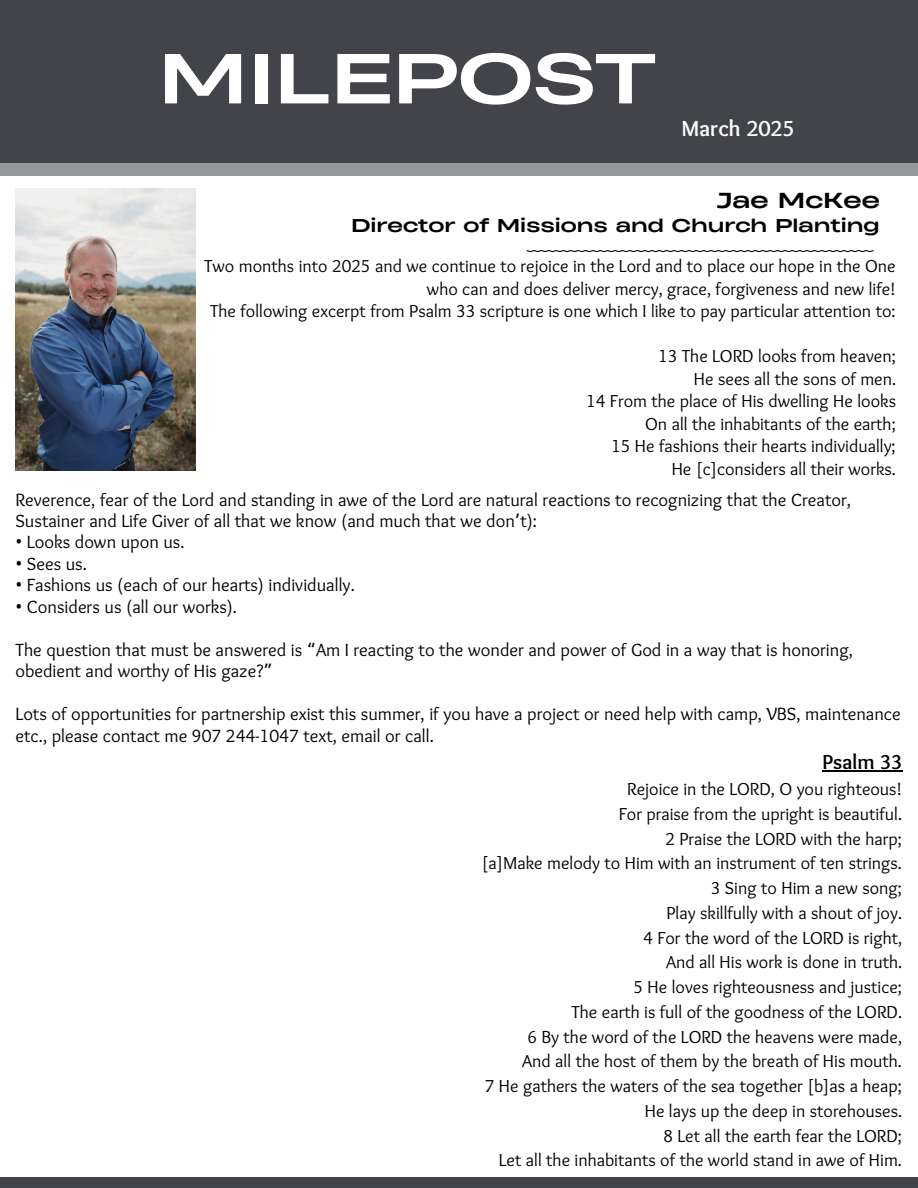
<style>
.page{position:relative;width:918px;height:1188px;background:#fff}
.page>*{position:absolute;margin:0;border:0;box-sizing:border-box;transform-origin:0 0}
.t1{font:66.45px "Heading Now 94";color:#fff}
.t2{font:700 22.5px "Sukar";color:#fff}
.t3{font:700 21px "Sukar";color:#000}
.t4{font:20.4px "Heading Now 94";color:#000}
.t5{font:18.3px/21.5px "Sukar";color:#000}
.t6{font:18px/22.5px "Sukar";color:#000;text-align:right}
.t7{font:17.4px "Heading Now 94";color:#000}
.s1{font-family:"Noto Sans Gurmukhi"}
.s2{font-family:"Noto Sans"}
</style>
<div class="page">
<img style="left:15px;top:189px;width:180px;height:281px">
<div style="left:0;top:0;width:918px;height:163px;background:#424449"></div>
<div style="left:0;top:163px;width:918px;height:13px;background:#97989a"></div>
<svg style="left:527px;top:250px;width:347px;height:2px"></svg>
<div style="left:0;top:1177px;width:918px;height:11px;background:#424449"></div>
<hr style="left:822px;top:770px;width:81px;height:1px;background:#000">
<p class="t1" style="left:158px;top:34px;width:499px">MILEPOST</p>
<p class="t2" style="left:682px;top:115px;width:115px">March 2025</p>
<p class="t4" style="left:717px;top:187px;width:165px">Jae McKee</p>
<p class="t7" style="left:351px;top:214px;width:530px">Director of Missions and Church Planting</p>
<p class="t6" style="left:204px;top:256px;width:693px">Two months into 2025 and we continue to rejoice in the Lord and to place our hope in the One who can and does deliver mercy, grace, forgiveness and new life!</p>
<p class="t6" style="left:210px;top:301px;width:687px">The following excerpt from Psalm 33 scripture is one which I like to pay particular attention to:</p>
<p class="t6" style="left:658px;top:346px;width:239px">13 The LORD looks from heaven;</p>
<p class="t6" style="left:694px;top:369px;width:204px">He sees all the sons of men.</p>
<p class="t6" style="left:586px;top:391px;width:311px">14 From the place of His dwelling He looks</p>
<p class="t6" style="left:645px;top:414px;width:253px">On all the inhabitants of the earth;</p>
<p class="t6" style="left:611px;top:436px;width:286px">15 He fashions their hearts individually;</p>
<p class="t6" style="left:672px;top:459px;width:226px">He [c]considers all their works.</p>
<h1 class="t5" style="left:15px;top:490px;width:837px">Reverence, fear of the Lord and standing in awe of the Lord are natural reactions to recognizing that the Creator,<br>Sustainer and Life Giver of all that we know (and much that we don<span class="s1">’</span>t):</h1>
<h2 class="t5" style="left:15px;top:533px;width:171px"><span class="s2">•</span> Looks down upon us.</h2>
<p class="t5" style="left:15px;top:554px;width:73px"><span class="s2">•</span> Sees us.</p>
<p class="t5" style="left:15px;top:576px;width:341px"><span class="s2">•</span> Fashions us (each of our hearts) individually.</p>
<p class="t5" style="left:15px;top:597px;width:223px"><span class="s2">•</span> Considers us (all our works).</p>
<p class="t5" style="left:15px;top:640px;width:839px">The question that must be answered is <span class="s1">“</span>Am I reacting to the wonder and power of God in a way that is honoring, obedient and worthy of His gaze?<span class="s1">”</span></p>
<p class="t5" style="left:15px;top:705px;width:887px">Lots of opportunities for partnership exist this summer, if you have a project or need help with camp, VBS, maintenance etc., please contact me 907 244-1047 text, email or call.</p>
<p class="t3" style="left:822px;top:750px;width:82px">Psalm 33</p>
<p class="t6" style="left:627px;top:779px;width:276px">Rejoice in the LORD, O you righteous!</p>
<p class="t6" style="left:619px;top:804px;width:285px">For praise from the upright is beautiful.</p>
<p class="t6" style="left:665px;top:829px;width:238px">2 Praise the LORD with the harp;</p>
<p class="t6" style="left:482px;top:853px;width:422px">[a]Make melody to Him with an instrument of ten strings.</p>
<p class="t6" style="left:711px;top:878px;width:193px">3 Sing to Him a new song;</p>
<p class="t6" style="left:667px;top:903px;width:237px">Play skillfully with a shout of joy.</p>
<p class="t6" style="left:643px;top:928px;width:260px">4 For the word of the LORD is right,</p>
<p class="t6" style="left:666px;top:952px;width:238px">And all His work is done in truth.</p>
<p class="t6" style="left:634px;top:977px;width:270px">5 He loves righteousness and justice;</p>
<p class="t6" style="left:572px;top:1002px;width:332px">The earth is full of the goodness of the LORD.</p>
<p class="t6" style="left:527px;top:1027px;width:376px">6 By the word of the LORD the heavens were made,</p>
<p class="t6" style="left:522px;top:1051px;width:381px">And all the host of them by the breath of His mouth.</p>
<p class="t6" style="left:485px;top:1076px;width:419px">7 He gathers the waters of the sea together [b]as a heap;</p>
<p class="t6" style="left:645px;top:1101px;width:259px">He lays up the deep in storehouses.</p>
<p class="t6" style="left:664px;top:1126px;width:240px">8 Let all the earth fear the LORD;</p>
<p class="t6" style="left:499px;top:1150px;width:405px">Let all the inhabitants of the world stand in awe of Him.</p>
</div>
